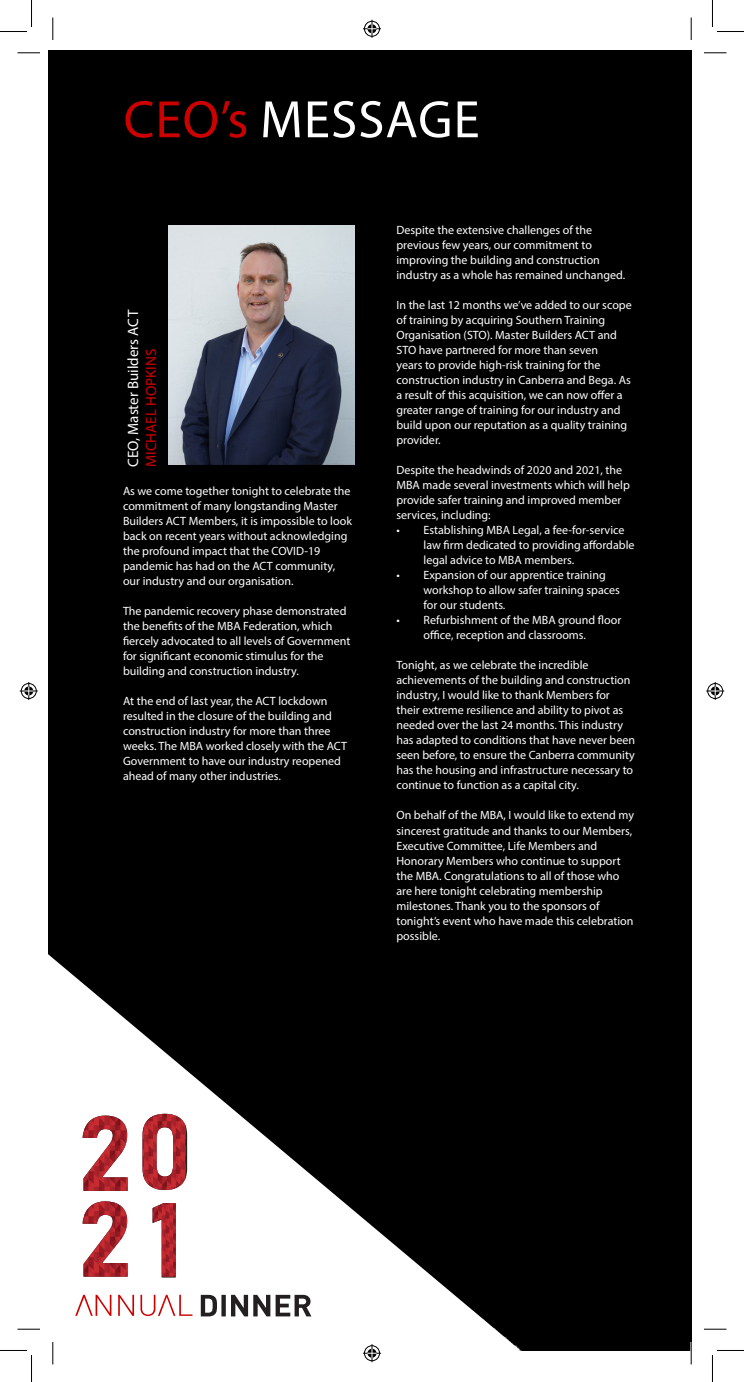
<style>
.page{position:relative;width:744px;height:1382px;background:#fff}
.page>*{position:absolute;margin:0;border:0;box-sizing:border-box;transform-origin:0 0}
.t1{font:52.95px "Myriad Pro";letter-spacing:.02em;color:#fff}
.t2{font:15px "Myriad Pro";color:#fff}
.t3{font:15px "Myriad Pro";color:#cd0000}
.t4{font:12px/15px "Myriad Pro";color:#fff}
.s1{color:#cd0000}
</style>
<div class="page">
<div style="left:49px;top:51px;width:642px;height:1299px;background:#000"></div>
<svg style="left:31px;top:942px;width:489px;height:408px;fill:#000"></svg>
<img style="left:169px;top:225px;width:186px;height:239px">
<svg style="left:152px;top:1276px;width:24px;height:1px"></svg>
<img style="left:152px;top:1202px;width:24px;height:74px">
<svg style="left:186px;top:1113px;width:1px;height:76px"></svg>
<img style="left:142px;top:1113px;width:44px;height:76px">
<img style="left:83px;top:1115px;width:45px;height:75px">
<img style="left:83px;top:1201px;width:45px;height:75px">
<svg style="left:75px;top:1294px;width:117px;height:21px"></svg>
<svg style="left:201px;top:1294px;width:110px;height:22px"></svg>
<hr style="left:18px;top:1327px;width:22px;height:2px;background:#fff">
<hr style="left:52px;top:1341px;width:2px;height:23px;background:#fff">
<svg style="left:18px;top:53px;width:22px;height:1px"></svg>
<svg style="left:704px;top:53px;width:22px;height:1px"></svg>
<svg style="left:18px;top:1328px;width:22px;height:1px"></svg>
<svg style="left:704px;top:1328px;width:22px;height:1px"></svg>
<svg style="left:53px;top:18px;width:1px;height:22px"></svg>
<svg style="left:53px;top:1342px;width:1px;height:22px"></svg>
<svg style="left:690px;top:18px;width:1px;height:22px"></svg>
<svg style="left:690px;top:1341px;width:1px;height:23px"></svg>
<svg style="left:0;top:0;width:32px;height:32px"></svg>
<svg style="left:0;top:1349px;width:32px;height:32px"></svg>
<svg style="left:712px;top:0;width:31px;height:32px"></svg>
<svg style="left:712px;top:1350px;width:31px;height:31px"></svg>
<svg style="left:363px;top:20px;width:18px;height:18px"></svg>
<svg style="left:363px;top:1343px;width:18px;height:18px"></svg>
<svg style="left:20px;top:682px;width:18px;height:18px"></svg>
<svg style="left:706px;top:682px;width:18px;height:18px"></svg>
<h1 class="t1" style="left:123px;top:87px;width:357px"><span class="s1">CEO’s</span> MESSAGE</h1>
<p class="t2" style="left:124px;top:467px;width:158px;rotate:-90deg">CEO, Master Builders ACT</p>
<p class="t3" style="left:142px;top:467px;width:120px;rotate:-90deg">MICHAEL HOPKINS</p>
<p class="t4" style="left:123px;top:483px;width:230px">As we come together tonight to celebrate the commitment of many longstanding Master Builders ACT Members, it is impossible to look back on recent years without acknowledging the profound impact that the COVID-19 pandemic has had on the ACT community, our industry and our organisation.</p>
<p class="t4" style="left:123px;top:603px;width:229px">The pandemic recovery phase demonstrated the benefits of the MBA Federation, which fiercely advocated to all levels of Government for significant economic stimulus for the building and construction industry.</p>
<p class="t4" style="left:123px;top:693px;width:225px">At the end of last year, the ACT lockdown resulted in the closure of the building and construction industry for more than three weeks. The MBA worked closely with the ACT Government to have our industry reopened ahead of many other industries.</p>
<p class="t4" style="left:396px;top:222px;width:230px">Despite the extensive challenges of the previous few years, our commitment to improving the building and construction industry as a whole has remained unchanged.</p>
<p class="t4" style="left:396px;top:297px;width:237px">In the last 12 months we’ve added to our scope of training by acquiring Southern Training Organisation (STO). Master Builders ACT and STO have partnered for more than seven<br>years to provide high-risk training for the construction industry in Canberra and Bega. As a result of this acquisition, we can now offer a greater range of training for our industry and build upon our reputation as a quality training provider.</p>
<p class="t4" style="left:396px;top:462px;width:235px">Despite the headwinds of 2020 and 2021, the MBA made several investments which will help provide safer training and improved member services, including:</p>
<p class="t4" style="left:423px;top:522px;width:212px;text-indent:-27px">• Establishing MBA Legal, a fee-for-service law firm dedicated to providing affordable legal advice to MBA members.</p>
<p class="t4" style="left:423px;top:567px;width:198px;text-indent:-27px">• Expansion of our apprentice training workshop to allow safer training spaces for our students.</p>
<p class="t4" style="left:423px;top:612px;width:199px;text-indent:-27px">• Refurbishment of the MBA ground floor office, reception and classrooms.</p>
<p class="t4" style="left:396px;top:657px;width:240px">Tonight, as we celebrate the incredible achievements of the building and construction industry, I would like to thank Members for their extreme resilience and ability to pivot as needed over the last 24 months. This industry has adapted to conditions that have never been seen before, to ensure the Canberra community has the housing and infrastructure necessary to continue to function as a capital city.</p>
<p class="t4" style="left:396px;top:807px;width:239px">On behalf of the MBA, I would like to extend my sincerest gratitude and thanks to our Members, Executive Committee, Life Members and Honorary Members who continue to support the MBA. Congratulations to all of those who are here tonight celebrating membership milestones. Thank you to the sponsors of tonight’s event who have made this celebration possible.</p>
</div>
